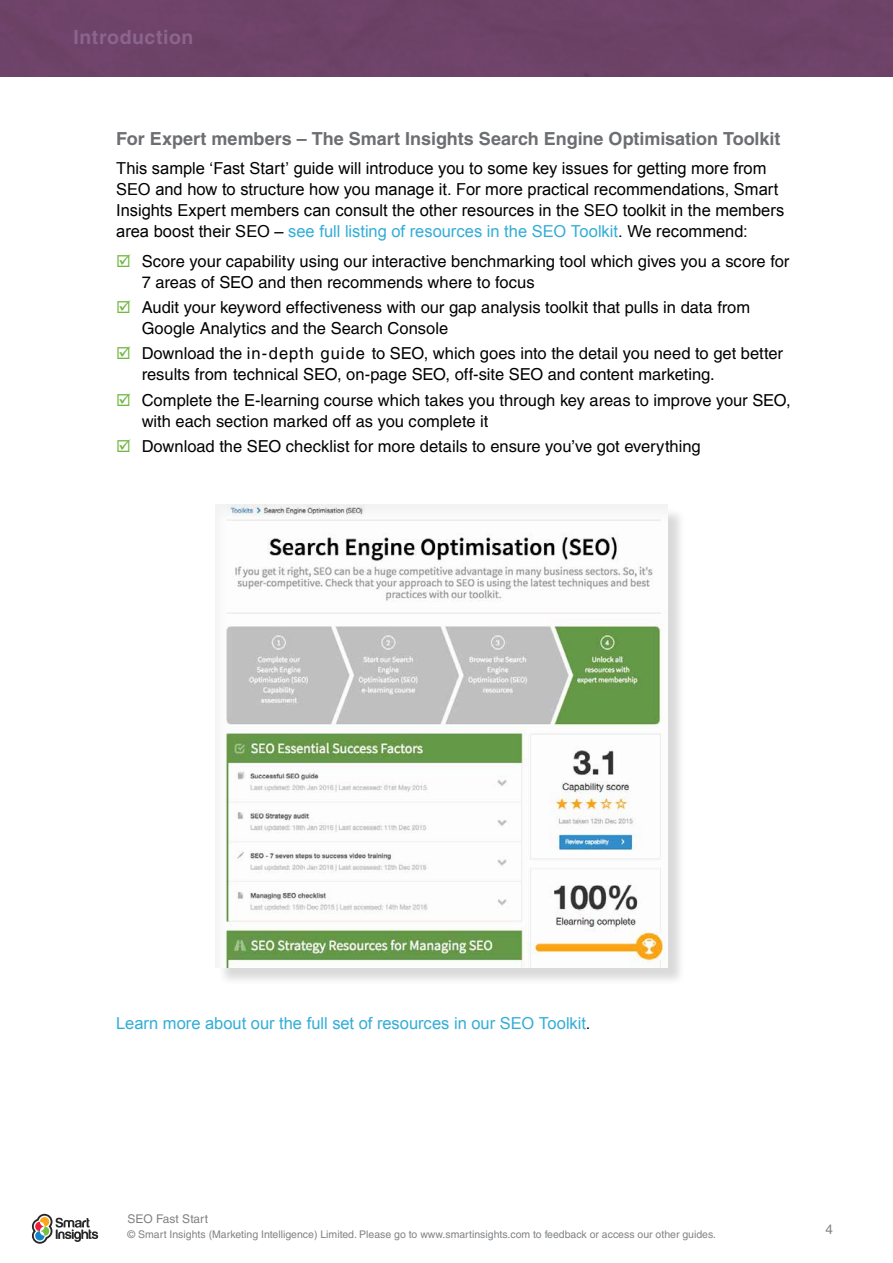
<style>
.page{position:relative;width:893px;height:1263px;background:#fff}
.page>*{position:absolute;margin:0;border:0;box-sizing:border-box;transform-origin:0 0}
.t1{font:700 19.5px "Helvetica LT Std";letter-spacing:.03em;color:#8b658c}
.t2{font:700 18px "Helvetica LT Std";color:#6d6e71}
.t3{font:16.5px/21px "Helvetica LT Std";color:#000}
.t4{font:16.5px/21px "Arial";color:#000}
.t5{font:16.5px "Arial";color:#33add6}
.t6{font:13.5px "Helvetica LT Std";color:#808285}
.t7{font:12px "Helvetica LT Std";color:#808285}
.t8{font:10.5px "Helvetica LT Std";color:#808285}
.s1{color:#33add6}
.s2{color:#72b844}
.s3{color:#000}
</style>
<div class="page">
<svg style="left:32px;top:1214px;width:66px;height:30px"></svg>
<div style="left:0;top:0;width:893px;height:77px;background:#6e4368"></div>
<div style="left:217px;top:507px;width:469px;height:479px;background:#000;opacity:.15"></div>
<div style="left:116px;top:503px;width:650px;height:465px;background:#000;opacity:.05"></div>
<p class="t1" style="left:74px;top:26px;width:121px">Introduction</p>
<p class="t2" style="left:116px;top:127px;width:666px">For Expert members – The Smart Insights Search Engine Optimisation Toolkit</p>
<p class="t4" style="left:116px;top:158px;width:669px">This sample ‘Fast Start’ guide will introduce you to some key issues for getting more from SEO and how to structure how you manage it. For more practical recommendations, Smart Insights Expert members can consult the other resources in the SEO toolkit in the members area boost their SEO – <span class="s1">see full listing of resources in the SEO Toolkit</span>. We recommend:</p>
<p class="t3" style="left:142px;top:250px;width:649px;text-indent:-26px"><span class="s2">☑</span> Score your capability using our interactive benchmarking tool which gives you a score for<br>7 areas of SEO and then recommends where to focus</p>
<p class="t3" style="left:142px;top:297px;width:610px;text-indent:-26px"><span class="s2">☑</span> Audit your keyword effectiveness with our gap analysis toolkit that pulls in data from<br>Google Analytics and the Search Console</p>
<p class="t3" style="left:142px;top:343px;width:643px;text-indent:-26px"><span class="s2">☑</span> Download the in-depth guide to SEO, which goes into the detail you need to get better results from technical SEO, on-page SEO, off-site SEO and content marketing.</p>
<p class="t3" style="left:142px;top:389px;width:651px;text-indent:-26px"><span class="s2">☑</span> Complete the E-learning course which takes you through key areas to improve your SEO, with each section marked off as you complete it</p>
<p class="t3" style="left:116px;top:435px;width:586px"><span class="s2">☑</span> Download the SEO checklist for more details to ensure you’ve got everything</p>
<p class="t5" style="left:116px;top:1013px;width:476px">Learn more about our the full set of resources in our SEO Toolkit<span class="s3">.</span></p>
<p class="t7" style="left:128px;top:1211px;width:82px">SEO Fast Start</p>
<p class="t8" style="left:128px;top:1228px;width:590px">© Smart Insights (Marketing Intelligence) Limited. Please go to www.smartinsights.com to feedback or access our other guides.</p>
<p class="t6" style="left:825px;top:1221px;width:9px">4</p>
</div>
